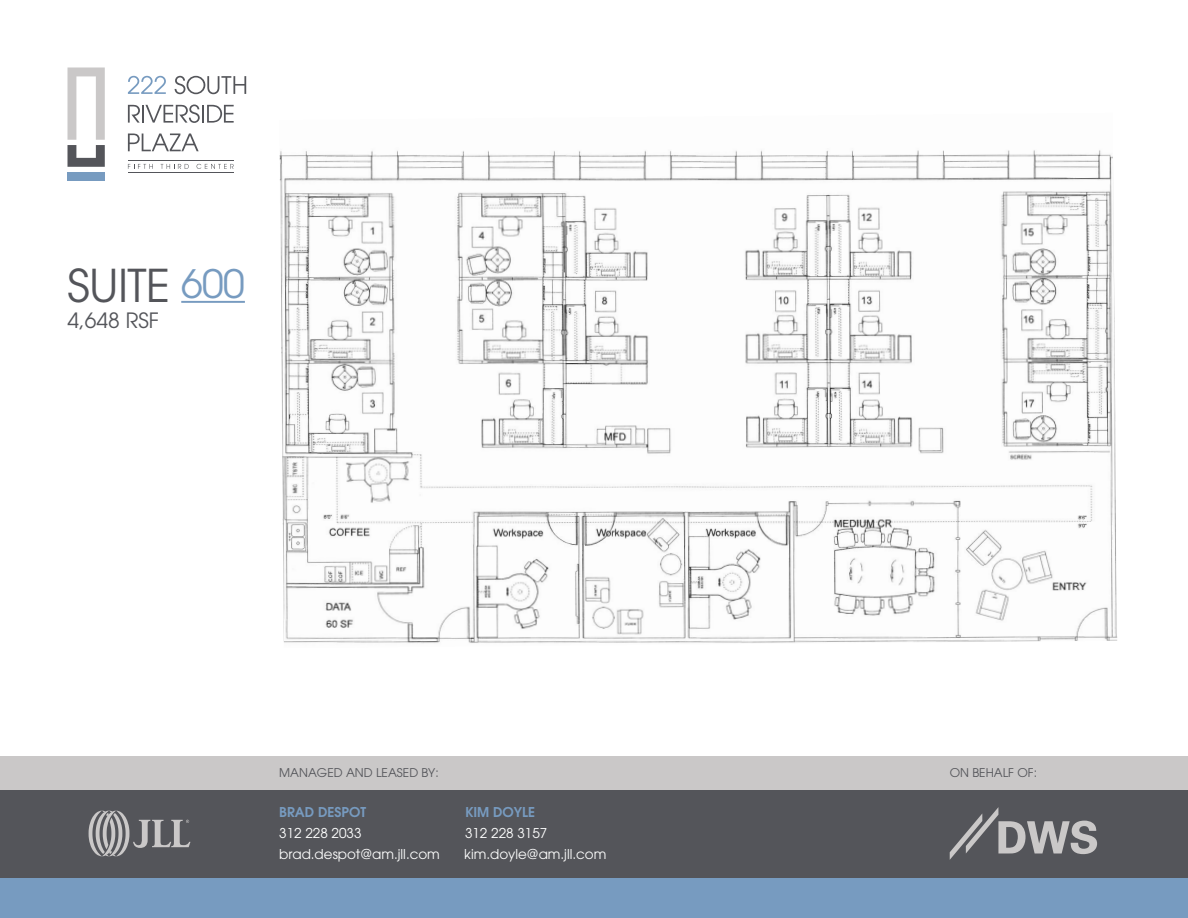
<style>
.page{position:relative;width:1188px;height:918px;background:#fff}
.page>*{position:absolute;margin:0;border:0;box-sizing:border-box;transform-origin:0 0}
.t1{font:45px "ITC Avant Garde Std";letter-spacing:-.015em;color:#54555a}
.t2{font:21px "ITC Avant Garde Std";color:#54555a}
.t3{font:13.5px/21px "ITC Avant Garde Std";color:#fff}
.t4{font:600 13.5px "ITC Avant Garde Std";color:#779bc0}
.t5{font:12px "ITC Avant Garde Std";color:#54555a}
.s1{font-size:39px;color:#779bc0}
</style>
<div class="page">
<div style="left:0;top:762px;width:1188px;height:156px;background:#779bc0"></div>
<div style="left:0;top:762px;width:1188px;height:116px;background:#54555a"></div>
<div style="left:0;top:756px;width:1188px;height:33px;background:#cac8c8"></div>
<svg style="left:89px;top:811px;width:101px;height:45px"></svg>
<svg style="left:128px;top:76px;width:38px;height:18px"></svg>
<svg style="left:175px;top:76px;width:71px;height:18px"></svg>
<svg style="left:128px;top:105px;width:106px;height:18px"></svg>
<svg style="left:128px;top:134px;width:71px;height:17px"></svg>
<hr style="left:128px;top:160px;width:106px;height:1px;background:#54555a">
<svg style="left:128px;top:164px;width:25px;height:5px"></svg>
<svg style="left:161px;top:164px;width:28px;height:5px"></svg>
<svg style="left:197px;top:164px;width:37px;height:5px"></svg>
<hr style="left:128px;top:172px;width:106px;height:1px;background:#54555a">
<div style="left:68px;top:172px;width:37px;height:9px;background:#779bc0"></div>
<svg style="left:68px;top:68px;width:37px;height:99px"></svg>
<svg style="left:950px;top:807px;width:147px;height:53px"></svg>
<img style="left:279px;top:150px;width:838px;height:493px">
<hr style="left:181px;top:301px;width:64px;height:2px;background:#779bc0">
<p class="t1" style="left:68px;top:258px;width:179px">SUITE <span class="s1">600</span></p>
<p class="t2" style="left:68px;top:307px;width:93px">4,648 RSF</p>
<p class="t5" style="left:279px;top:765px;width:161px">MANAGED AND LEASED BY:</p>
<p class="t5" style="left:950px;top:765px;width:89px">ON BEHALF OF:</p>
<p class="t4" style="left:279px;top:804px;width:88px">BRAD DESPOT</p>
<p class="t3" style="left:279px;top:823px;width:162px">312 228 2033 brad.despot@am.jll.com</p>
<p class="t4" style="left:465px;top:804px;width:72px">KIM DOYLE</p>
<p class="t3" style="left:464px;top:823px;width:144px">312 228 3157 kim.doyle@am.jll.com</p>
</div>
